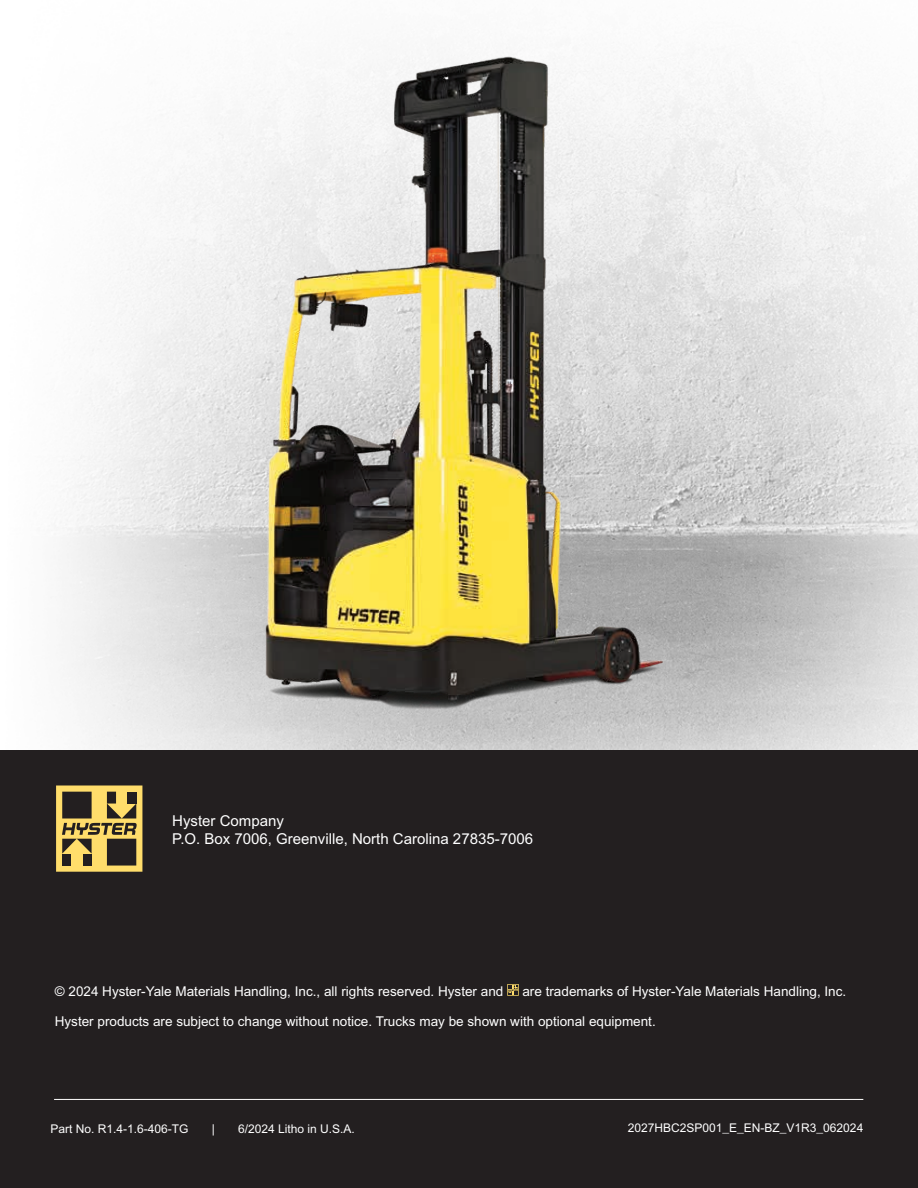
<style>
.page{position:relative;width:918px;height:1188px;background:#fff}
.page>*{position:absolute;margin:0;border:0;box-sizing:border-box;transform-origin:0 0}
.t1{font:15px/18px "Arial MT Std";color:#fff}
.t2{font:13.5px "Arial MT Std";color:#fff}
.t3{font:12px "Arial MT Std";color:#fff}
</style>
<div class="page">
<img style="left:60px;top:67px;width:858px;height:683px">
<div style="left:0;top:750px;width:918px;height:438px;background:#231f20"></div>
<svg style="left:56px;top:785px;width:87px;height:87px"></svg>
<div style="left:62px;top:792px;width:30px;height:27px;background:#231f20"></div>
<svg style="left:507px;top:984px;width:12px;height:12px"></svg>
<hr style="left:54px;top:1099px;width:809px;height:1px;background:#fff">
<img style="left:233px;top:48px;width:454px;height:670px">
<p class="t1" style="left:172px;top:811px;width:362px">Hyster Company<br>P.O. Box 7006, Greenville, North Carolina 27835-7006</p>
<p class="t2" style="left:55px;top:984px;width:450px">© 2024 Hyster-Yale Materials Handling, Inc., all rights reserved. Hyster and</p>
<p class="t2" style="left:522px;top:984px;width:325px">are trademarks of Hyster-Yale Materials Handling, Inc.</p>
<p class="t2" style="left:55px;top:1014px;width:603px">Hyster products are subject to change without notice. Trucks may be shown with optional equipment.</p>
<p class="t3" style="left:50px;top:1122px;width:140px">Part No. R1.4-1.6-406-TG</p>
<p class="t3" style="left:212px;top:1122px;width:5px">|</p>
<p class="t3" style="left:238px;top:1122px;width:118px">6/2024 Litho in U.S.A.</p>
<p class="t3" style="left:628px;top:1121px;width:237px">2027HBC2SP001_E_EN-BZ_V1R3_062024</p>
</div>
